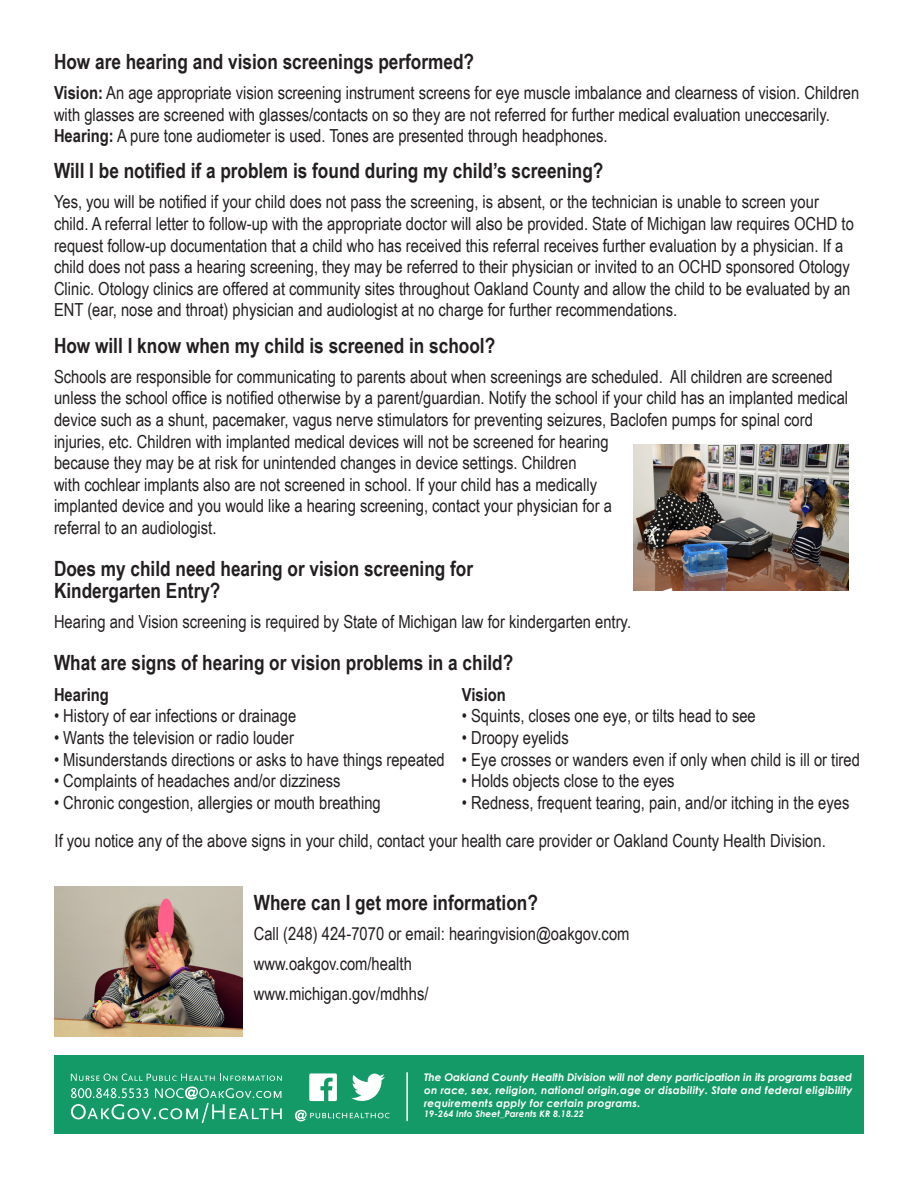
<style>
.page{position:relative;width:918px;height:1188px;background:#fff}
.page>*{position:absolute;margin:0;border:0;box-sizing:border-box;transform-origin:0 0}
.t1{font:700 21px "Arial Narrow";color:#231f20}
.t2{font:18px/21.6px "Arial Narrow";color:#231f20}
.t3{font:700 18px "Arial Narrow";color:#231f20}
.t4{font:italic 700 10.5px/12.6px "Century Gothic";letter-spacing:.02em;color:#fff;text-align:justify}
.t5{font:italic 700 9px "Century Gothic";letter-spacing:.01em;color:#fff}
.s1{font-weight:700}
</style>
<div class="page">
<div style="left:54px;top:1055px;width:810px;height:79px;background:#139a67"></div>
<hr style="left:406px;top:1072px;width:2px;height:49px;background:#fff">
<svg style="left:309px;top:1073px;width:28px;height:28px"></svg>
<svg style="left:351px;top:1074px;width:34px;height:27px"></svg>
<svg style="left:71px;top:1074px;width:211px;height:49px"></svg>
<svg style="left:295px;top:1110px;width:95px;height:11px"></svg>
<img style="left:54px;top:886px;width:189px;height:150px">
<img style="left:634px;top:444px;width:215px;height:147px">
<p class="t1" style="left:54px;top:46px;width:422px">How are hearing and vision screenings performed?</p>
<p class="t2" style="left:54px;top:81px;width:807px"><span class="s1">Vision:</span> An age appropriate vision screening instrument screens for eye muscle imbalance and clearness of vision. Children with glasses are screened with glasses/contacts on so they are not referred for further medical evaluation uneccesarily.</p>
<p class="t2" style="left:54px;top:125px;width:555px"><span class="s1">Hearing:</span> A pure tone audiometer is used. Tones are presented through headphones.</p>
<p class="t1" style="left:54px;top:155px;width:551px">Will I be notified if a problem is found during my child’s screening?</p>
<p class="t2" style="left:54px;top:191px;width:801px">Yes, you will be notified if your child does not pass the screening, is absent, or the technician is unable to screen your child. A referral letter to follow-up with the appropriate doctor will also be provided. State of Michigan law requires OCHD to request follow-up documentation that a child who has received this referral receives further evaluation by a physician. If a child does not pass a hearing screening, they may be referred to their physician or invited to an OCHD sponsored Otology Clinic. Otology clinics are offered at community sites throughout Oakland County and allow the child to be evaluated by an ENT (ear, nose and throat) physician and audiologist at no charge for further recommendations.</p>
<p class="t1" style="left:54px;top:330px;width:443px">How will I know when my child is screened in school?</p>
<p class="t2" style="left:54px;top:365px;width:796px">Schools are responsible for communicating to parents about when screenings are scheduled. All children are screened unless the school office is notified otherwise by a parent/guardian. Notify the school if your child has an implanted medical device such as a shunt, pacemaker, vagus nerve stimulators for preventing seizures, Baclofen pumps for spinal cord injuries, etc. Children with implanted medical devices will not be screened for hearing<br>because they may be at risk for unintended changes in device settings. Children<br>with cochlear implants also are not screened in school. If your child has a medically<br>implanted device and you would like a hearing screening, contact your physician for a<br>referral to an audiologist.</p>
<p class="t1" style="left:54px;top:553px;width:421px">Does my child need hearing or vision screening for</p>
<p class="t1" style="left:54px;top:575px;width:168px">Kindergarten Entry?</p>
<p class="t2" style="left:54px;top:610px;width:579px">Hearing and Vision screening is required by State of Michigan law for kindergarten entry.</p>
<p class="t1" style="left:54px;top:647px;width:461px">What are signs of hearing or vision problems in a child?</p>
<p class="t3" style="left:462px;top:681px;width:46px">Vision</p>
<p class="t2" style="left:462px;top:705px;width:295px">• Squints, closes one eye, or tilts head to see</p>
<p class="t2" style="left:462px;top:726px;width:108px">• Droopy eyelids</p>
<p class="t2" style="left:462px;top:748px;width:400px">• Eye crosses or wanders even if only when child is ill or tired</p>
<p class="t2" style="left:462px;top:769px;width:214px">• Holds objects close to the eyes</p>
<p class="t2" style="left:462px;top:791px;width:389px">• Redness, frequent tearing, pain, and/or itching in the eyes</p>
<p class="t3" style="left:54px;top:681px;width:56px">Hearing</p>
<p class="t2" style="left:54px;top:705px;width:244px">• History of ear infections or drainage</p>
<p class="t2" style="left:54px;top:726px;width:242px">• Wants the television or radio louder</p>
<p class="t2" style="left:54px;top:748px;width:392px">• Misunderstands directions or asks to have things repeated</p>
<p class="t2" style="left:54px;top:769px;width:288px">• Complaints of headaches and/or dizziness</p>
<p class="t2" style="left:54px;top:791px;width:328px">• Chronic congestion, allergies or mouth breathing</p>
<p class="t2" style="left:55px;top:830px;width:773px">If you notice any of the above signs in your child, contact your health care provider or Oakland County Health Division.</p>
<p class="t1" style="left:254px;top:887px;width:286px">Where can I get more information?</p>
<p class="t2" style="left:254px;top:923px;width:377px">Call (248) 424-7070 or email: hearingvision@oakgov.com</p>
<p class="t2" style="left:254px;top:953px;width:160px">www.oakgov.com/health</p>
<p class="t2" style="left:254px;top:983px;width:176px">www.michigan.gov/mdhhs/</p>
<p class="t4" style="left:424px;top:1071px;width:430px">The Oakland County Health Division will not deny participation in its programs based on race, sex, religion, national origin,age or disability. State and federal eligibility requirements apply for certain programs.</p>
<p class="t5" style="left:424px;top:1107px;width:161px">19-264 Info Sheet_Parents KR 8.18.22</p>
</div>
